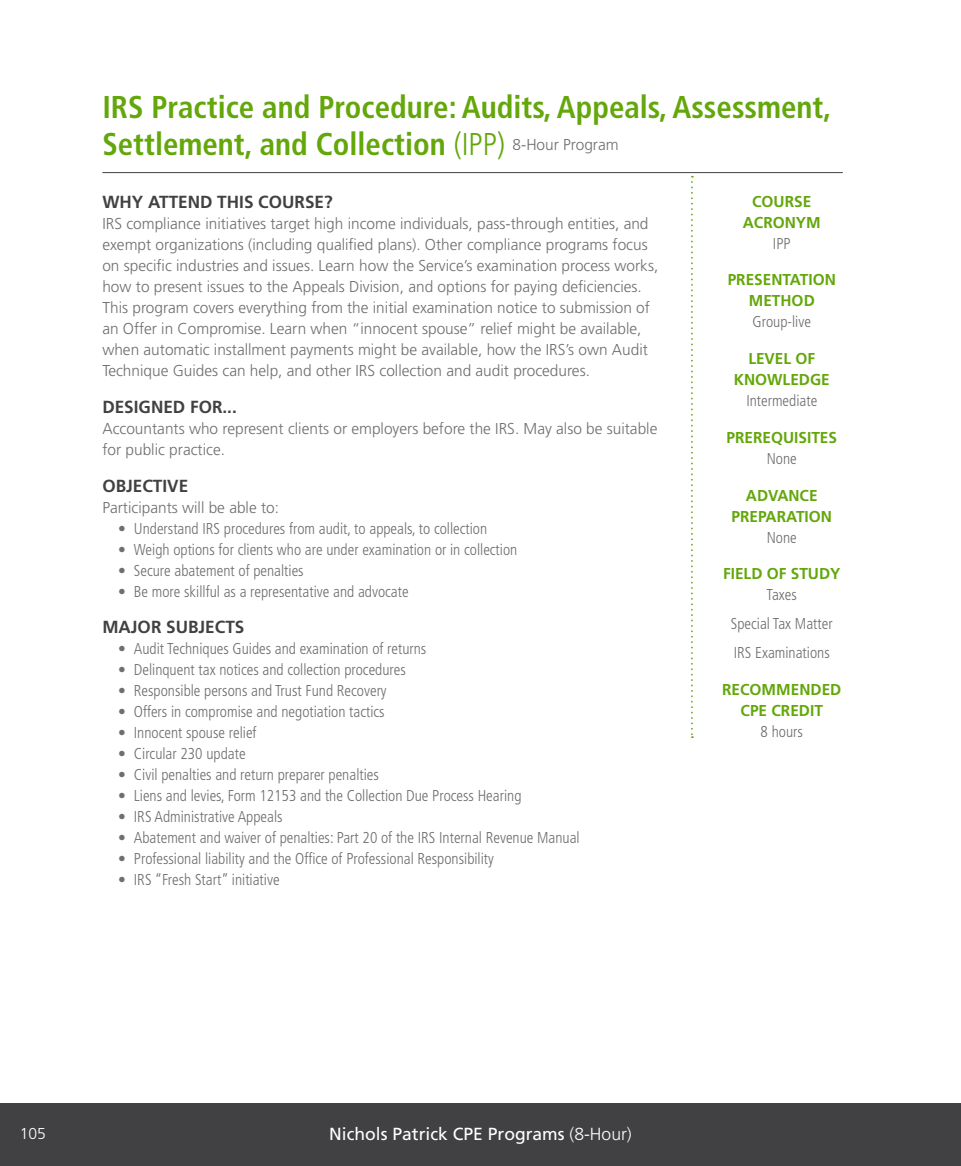
<style>
.page{position:relative;width:961px;height:1166px;background:#fff}
.page>*{position:absolute;margin:0;border:0;box-sizing:border-box;transform-origin:0 0}
.t1{font:700 condensed 31.5px/36.8px "Frutiger LT Std";color:#63a70a}
.t2{font:700 17.5px "Frutiger LT Std";color:#414042}
.t3{font:17.5px "Frutiger LT Std";color:#fff}
.t4{font:300 condensed 15.75px/28.9px "Frutiger LT Std";color:#6d6e71;text-align:center}
.t5{font:300 15.75px/21px "Frutiger LT Std";color:#6d6e71}
.t6{font:700 15.75px/21px "Frutiger LT Std";color:#63a70a;text-align:center}
.t7{font:300 15.75px "Frutiger LT Std";color:#fff}
.s1{font-weight:300}
</style>
<div class="page">
<div style="left:0;top:1102px;width:961px;height:64px;background:#414042"></div>
<svg style="left:691px;top:176px;width:2px;height:562px"></svg>
<hr style="left:102px;top:172px;width:741px;height:1px;background:#414042">
<h1 class="t1" style="left:102px;top:89px;width:730px">IRS Practice and Procedure: Audits, Appeals, Assessment,<br>Settlement, and Collection <span class="s1">(IPP)</span> <sup>8-Hour</sup> <sup>Program</sup></h1>
<p class="t2" style="left:102px;top:191px;width:232px">WHY ATTEND THIS COURSE?</p>
<p class="t5" style="left:102px;top:213px;width:557px">IRS compliance initiatives target high income individuals, pass-through entities, and exempt organizations (including qualified plans). Other compliance programs focus on specific industries and issues. Learn how the Service’s examination process works, how to present issues to the Appeals Division, and options for paying deficiencies.<br>This program covers everything from the initial examination notice to submission of an Offer in Compromise. Learn when “innocent spouse” relief might be available, when automatic installment payments might be available, how the IRS’s own Audit Technique Guides can help, and other IRS collection and audit procedures.</p>
<p class="t2" style="left:102px;top:396px;width:136px">DESIGNED FOR...</p>
<p class="t5" style="left:102px;top:418px;width:556px">Accountants who represent clients or employers before the IRS. May also be suitable for public practice.</p>
<p class="t2" style="left:102px;top:475px;width:87px">OBJECTIVE</p>
<p class="t5" style="left:102px;top:497px;width:178px">Participants will be able to:</p>
<p class="t4" style="left:118px;top:514px;width:371px">• Understand IRS procedures from audit, to appeals, to collection</p>
<p class="t4" style="left:118px;top:535px;width:401px">• Weigh options for clients who are under examination or in collection</p>
<p class="t4" style="left:118px;top:556px;width:187px">• Secure abatement of penalties</p>
<p class="t4" style="left:118px;top:577px;width:292px">• Be more skillful as a representative and advocate</p>
<p class="t2" style="left:102px;top:617px;width:143px">MAJOR SUBJECTS</p>
<p class="t4" style="left:118px;top:634px;width:310px">• Audit Techniques Guides and examination of returns</p>
<p class="t4" style="left:118px;top:655px;width:289px">• Delinquent tax notices and collection procedures</p>
<p class="t4" style="left:118px;top:676px;width:270px">• Responsible persons and Trust Fund Recovery</p>
<p class="t4" style="left:118px;top:697px;width:268px">• Offers in compromise and negotiation tactics</p>
<p class="t4" style="left:118px;top:718px;width:140px">• Innocent spouse relief</p>
<p class="t4" style="left:118px;top:739px;width:129px">• Circular 230 update</p>
<p class="t4" style="left:118px;top:760px;width:262px">• Civil penalties and return preparer penalties</p>
<p class="t4" style="left:118px;top:781px;width:405px">• Liens and levies, Form 12153 and the Collection Due Process Hearing</p>
<p class="t4" style="left:118px;top:802px;width:166px">• IRS Administrative Appeals</p>
<p class="t4" style="left:118px;top:823px;width:463px">• Abatement and waiver of penalties: Part 20 of the IRS Internal Revenue Manual</p>
<p class="t4" style="left:118px;top:844px;width:377px">• Professional liability and the Office of Professional Responsibility</p>
<p class="t4" style="left:118px;top:865px;width:163px">• IRS “Fresh Start” initiative</p>
<p class="t6" style="left:743px;top:191px;width:80px">COURSE<br>ACRONYM</p>
<p class="t4" style="left:773px;top:229px;width:19px">IPP</p>
<p class="t6" style="left:728px;top:269px;width:110px">PRESENTATION<br>METHOD</p>
<p class="t4" style="left:752px;top:308px;width:60px">Group-live</p>
<p class="t6" style="left:734px;top:348px;width:98px">LEVEL OF<br>KNOWLEDGE</p>
<p class="t4" style="left:746px;top:386px;width:72px">Intermediate</p>
<p class="t6" style="left:726px;top:427px;width:112px">PREREQUISITES</p>
<p class="t4" style="left:767px;top:444px;width:32px">None</p>
<p class="t6" style="left:731px;top:485px;width:102px">ADVANCE<br>PREPARATION</p>
<p class="t4" style="left:767px;top:523px;width:32px">None</p>
<p class="t6" style="left:723px;top:563px;width:119px">FIELD OF STUDY</p>
<p class="t4" style="left:731px;top:581px;width:103px">Taxes<br>Special Tax Matter<br>IRS Examinations</p>
<p class="t6" style="left:722px;top:679px;width:121px">RECOMMENDED<br>CPE CREDIT</p>
<p class="t4" style="left:760px;top:717px;width:44px">8 hours</p>
<p class="t7" style="left:20px;top:1125px;width:28px">105</p>
<p class="t3" style="left:329px;top:1124px;width:304px">Nichols Patrick CPE Programs <span class="s1">(8-Hour)</span></p>
</div>
